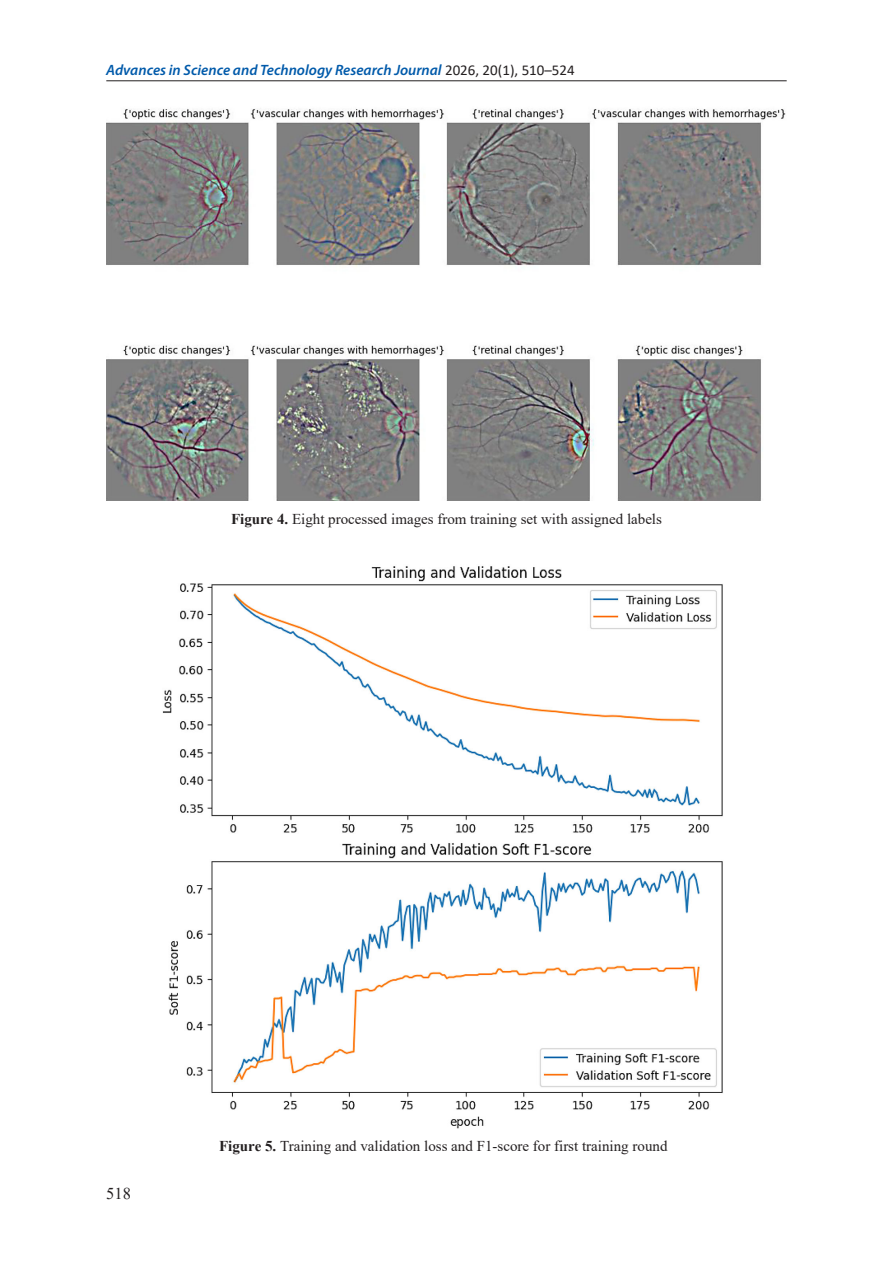
<style>
.page{position:relative;width:893px;height:1263px;background:#fff}
.page>*{position:absolute;margin:0;border:0;box-sizing:border-box;transform-origin:0 0}
.t1{font:16.5px "Times New Roman";color:#231f20}
.Figure{font:15px "Times New Roman";color:#231f20}
.t2{font:italic 600 15px "Myriad Pro";color:#015aaa}
.s1{font-family:"Calibri";font-weight:400;font-style:normal;color:#231f20}
.s2{font-weight:700}
</style>
<div class="page">
<hr style="left:106px;top:80px;width:681px;height:1px;background:#231f20">
<img style="left:106px;top:108px;width:680px;height:393px">
<img style="left:163px;top:566px;width:560px;height:562px">
<p class="t2" style="left:106px;top:60px;width:470px">Advances in Science and Technology Research Journal <span class="s1">2026, 20(1), 510–524</span></p>
<p class="Figure" style="left:231px;top:508px;width:432px"><span class="s2">Figure 4.</span> Eight processed images from training set with assigned labels</p>
<p class="t1" style="left:106px;top:1182px;width:26px">518</p>
<p class="Figure" style="left:219px;top:1136px;width:450px"><span class="s2">Figure 5.</span> Training and validation loss and F1-score for first training round</p>
</div>
